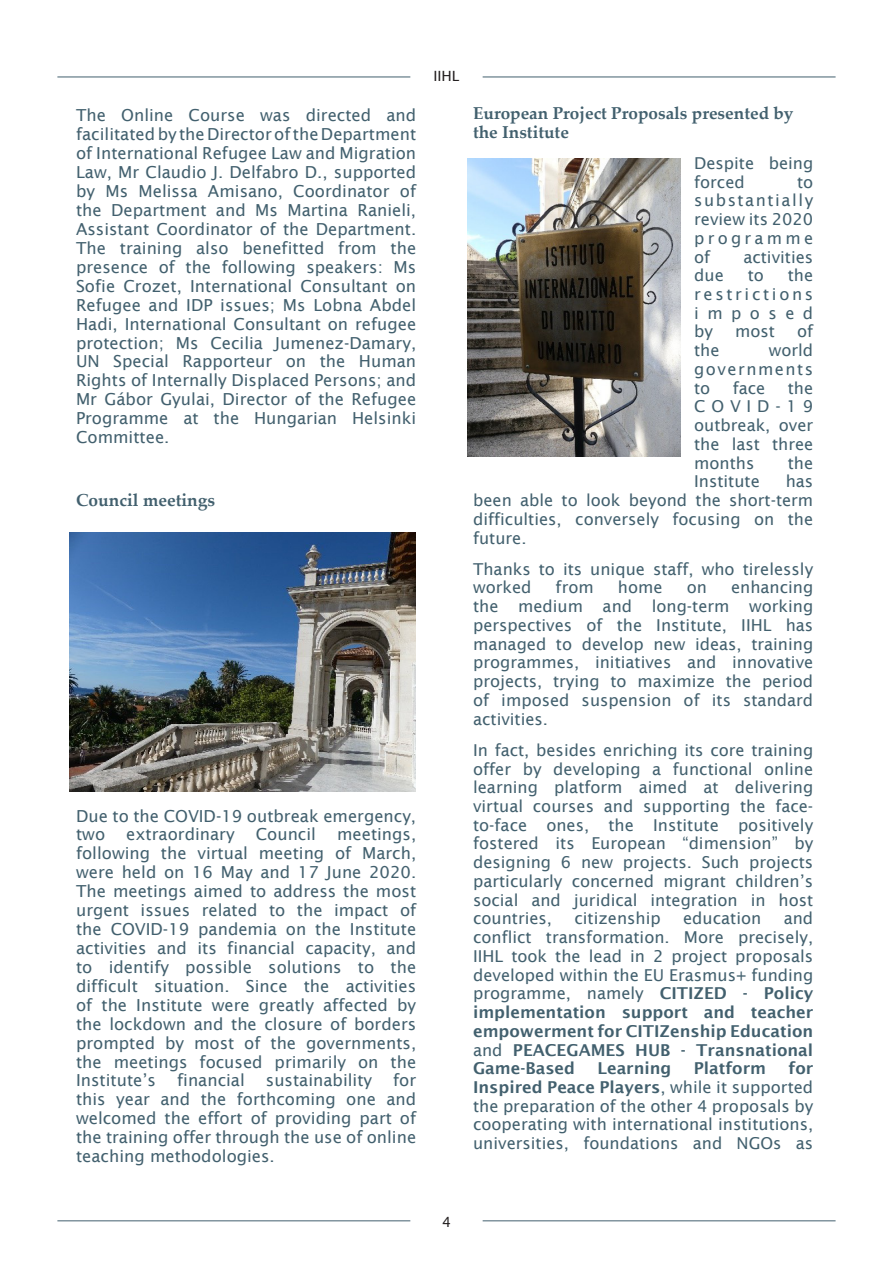
<style>
.page{position:relative;width:893px;height:1263px;background:#fff}
.page>*{position:absolute;margin:0;border:0;box-sizing:border-box;transform-origin:0 0}
.t1{font:700 17.4px "Palatino Linotype";color:#42606e}
.t2{font:700 17.1px/18.8px "Palatino Linotype";color:#42606e}
.t3{font:16.5px/18.9px "Lucida Sans";color:#42606e;text-align:justify}
.t4{font:16.35px/18.8px "Lucida Sans";color:#42606e;text-align:justify}
.t5{font:600 16.35px "Lucida Sans";color:#42606e}
.t6{font:14.1px "Lucida Sans";color:#231f20}
.s1{font-weight:600}
</style>
<div class="page">
<hr style="left:483px;top:1220px;width:353px;height:1px;background:#42606e">
<hr style="left:57px;top:1220px;width:353px;height:1px;background:#42606e">
<hr style="left:483px;top:77px;width:353px;height:1px;background:#42606e">
<hr style="left:57px;top:77px;width:353px;height:1px;background:#42606e">
<img style="left:70px;top:532px;width:345px;height:259px">
<img style="left:467px;top:158px;width:213px;height:299px">
<p class="t3" style="left:76px;top:106px;width:342px">The Online Course was directed and facilitated by the Director of the Department of International Refugee Law and Migration Law, Mr Claudio J. Delfabro D., supported by Ms Melissa Amisano, Coordinator of the Department and Ms Martina Ranieli, Assistant Coordinator of the Department.<br>The training also benefitted from the presence of the following speakers: Ms Sofie Crozet, International Consultant on Refugee and IDP issues; Ms Lobna Abdel Hadi, International Consultant on refugee protection; Ms Cecilia Jumenez-Damary, UN Special Rapporteur on the Human Rights of Internally Displaced Persons; and Mr Gábor Gyulai, Director of the Refugee Programme at the Hungarian Helsinki Committee.</p>
<p class="t1" style="left:76px;top:488px;width:141px">Council meetings</p>
<p class="t3" style="left:76px;top:806px;width:342px">Due to the COVID-19 outbreak emergency, two</p>
<p class="t3" style="left:126px;top:825px;width:110px">extraordinary</p>
<p class="t3" style="left:256px;top:825px;width:62px">Council</p>
<p class="t3" style="left:76px;top:825px;width:342px;text-indent:261px">meetings, following the virtual meeting of March, were held on 16 May and 17 June 2020.<br>The meetings aimed to address the most urgent issues related to the impact of the COVID-19 pandemia on the Institute activities and its financial capacity, and to identify possible solutions to the difficult situation. Since the activities of the Institute were greatly affected by the lockdown and the closure of borders prompted by most of the governments, the meetings focused primarily on the Institute’s</p>
<p class="t3" style="left:76px;top:1071px;width:342px;text-indent:317px">for this year and the forthcoming one and welcomed the effort of providing part of the training offer through the use of online teaching methodologies.</p>
<p class="t3" style="left:177px;top:1071px;width:69px">financial</p>
<p class="t3" style="left:266px;top:1071px;width:108px">sustainability</p>
<p class="t6" style="left:433px;top:68px;width:28px">IIHL</p>
<p class="t2" style="left:473px;top:103px;width:322px">European Project Proposals presented by the Institute</p>
<p class="t4" style="left:694px;top:154px;width:121px">Despite being forced</p>
<p class="t4" style="left:694px;top:172px;width:121px;text-indent:103px">to substantially review its 2020 programme of</p>
<p class="t4" style="left:743px;top:247px;width:71px">activities</p>
<p class="t4" style="left:694px;top:266px;width:31px">due</p>
<p class="t4" style="left:748px;top:266px;width:18px">to</p>
<p class="t4" style="left:694px;top:266px;width:121px;text-indent:94px">the restrictions imposed by</p>
<p class="t4" style="left:735px;top:322px;width:41px">most</p>
<p class="t4" style="left:797px;top:322px;width:18px">of</p>
<p class="t4" style="left:694px;top:341px;width:27px">the</p>
<p class="t4" style="left:694px;top:341px;width:121px;text-indent:75px">world governments to</p>
<p class="t4" style="left:733px;top:378px;width:34px">face</p>
<p class="t4" style="left:694px;top:378px;width:121px;text-indent:94px">the COVID-19 outbreak, over the last three months</p>
<p class="t4" style="left:788px;top:453px;width:27px">the</p>
<p class="t4" style="left:473px;top:472px;width:342px;text-indent:313px">has been able to look beyond the short-term difficulties, conversely focusing on the future.</p>
<p class="t4" style="left:473px;top:559px;width:342px">Thanks to its unique staff, who tirelessly worked</p>
<p class="t4" style="left:694px;top:472px;width:67px">Institute</p>
<p class="t4" style="left:556px;top:578px;width:40px">from</p>
<p class="t4" style="left:618px;top:578px;width:46px">home</p>
<p class="t4" style="left:687px;top:578px;width:22px">on</p>
<p class="t4" style="left:473px;top:578px;width:342px;text-indent:258px">enhancing the medium and long-term working perspectives of the Institute, IIHL has managed to develop new ideas, training programmes, initiatives and innovative projects, trying to maximize the period of imposed suspension of its standard activities.</p>
<p class="t4" style="left:473px;top:740px;width:342px">In fact, besides enriching its core training offer by developing a functional online learning platform aimed at delivering virtual courses and supporting the face&shy;to-face ones, the Institute positively fostered its European “dimension” by designing 6 new projects. Such projects particularly concerned migrant children’s social and juridical integration in host countries,</p>
<p class="t4" style="left:473px;top:909px;width:342px;text-indent:311px">and conflict transformation. More precisely, IIHL took the lead in 2 project proposals developed within the EU Erasmus+ funding programme, namely <span class="s1">CITIZED - Policy implementation support and teacher empowerment for CITIZenship Education </span>and <span class="s1">PEACEGAMES HUB - Transnational Game-Based</span></p>
<p class="t4" style="left:574px;top:909px;width:88px">citizenship</p>
<p class="t4" style="left:683px;top:909px;width:80px">education</p>
<p class="t4" style="left:473px;top:1059px;width:342px;text-indent:315px"><span class="s1">for Inspired Peace Players</span>, while it supported the preparation of the other 4 proposals by cooperating with international institutions, universities, foundations and NGOs as</p>
<p class="t5" style="left:597px;top:1059px;width:75px">Learning</p>
<p class="t5" style="left:694px;top:1059px;width:74px">Platform</p>
<p class="t6" style="left:442px;top:1214px;width:10px">4</p>
</div>
